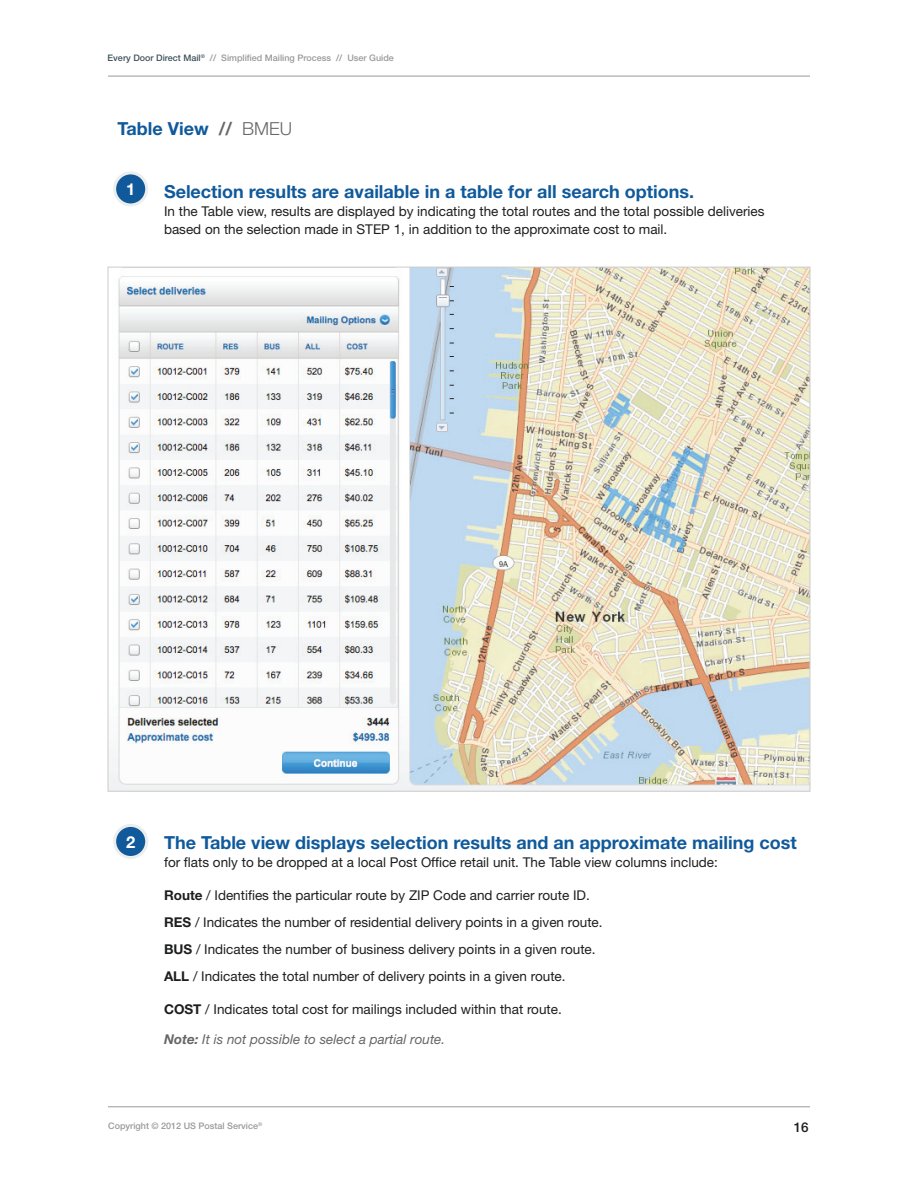
<style>
.page{position:relative;width:918px;height:1188px;background:#fff}
.page>*{position:absolute;margin:0;border:0;box-sizing:border-box;transform-origin:0 0}
.t1{font:700 18px "Helvetica Neue LT Std";color:#105a9c}
.t2{font:700 16.5px "Helvetica Neue LT Std";color:#fff}
.t3{font:13.5px/27px "Helvetica Neue LT Std";color:#1d1e1e}
.t4{font:italic 13.5px "Helvetica Neue LT Std";color:#666}
.t5{font:500 13.5px "Helvetica Neue LT Std";color:#231f20}
.t6{font:500 9px "Helvetica Neue LT Std";color:#999}
.s1{color:#40525c}
.s2{color:#666}
.s3{font-weight:300;color:#666}
.s4{font-weight:700}
</style>
<div class="page">
<hr style="left:108px;top:76px;width:702px;height:1px;background:#999">
<hr style="left:108px;top:1106px;width:702px;height:1px;background:#999">
<img style="left:110px;top:269px;width:698px;height:521px">
<div style="left:115px;top:825px;width:32px;height:32px;background:#105a9c;border-radius:50%"></div>
<div style="left:113px;top:824px;width:35px;height:35px;border:3px solid #eceded;border-radius:50%"></div>
<div style="left:115px;top:173px;width:32px;height:32px;background:#105a9c;border-radius:50%"></div>
<div style="left:113px;top:171px;width:35px;height:35px;border:3px solid #eceded;border-radius:50%"></div>
<p class="t6" style="left:108px;top:52px;width:288px"><span class="s1">Every Door Direct Mail</span><sup>®</sup> // Simplified Mailing Process // User Guide</p>
<h1 class="t1" style="left:118px;top:117px;width:176px">Table View <span class="s2">//</span> <span class="s3">BMEU</span></h1>
<p class="t2" style="left:126px;top:179px;width:11px">1</p>
<h1 class="t1" style="left:164px;top:180px;width:532px">Selection results are available in a table for all search options.</h1>
<p class="t3" style="left:164px;top:202px;width:602px;line-height:18px">In the Table view, results are displayed by indicating the total routes and the total possible deliveries based on the selection made in STEP 1, in addition to the approximate cost to mail.</p>
<p class="t2" style="left:126px;top:832px;width:11px">2</p>
<h1 class="t1" style="left:164px;top:831px;width:634px">The Table view displays selection results and an approximate mailing cost</h1>
<p class="t3" style="left:164px;top:849px;width:555px">for flats only to be dropped at a local Post Office retail unit. The Table view columns include:</p>
<p class="t3" style="left:164px;top:881px;width:440px"><span class="s4">Route</span> / Identifies the particular route by ZIP Code and carrier route ID.<br><span class="s4">RES</span> / Indicates the number of residential delivery points in a given route.<br><span class="s4">BUS</span> / Indicates the number of business delivery points in a given route.<br><span class="s4">ALL</span> / Indicates the total number of delivery points in a given route.</p>
<p class="t3" style="left:164px;top:995px;width:399px"><span class="s4">COST</span> / Indicates total cost for mailings included within that route.</p>
<p class="t4" style="left:164px;top:1031px;width:283px"><span class="s4">Note:</span> It is not possible to select a partial route.</p>
<p class="t6" style="left:108px;top:1120px;width:156px">Copyright © 2012 US Postal Service<sup>®</sup></p>
<p class="t5" style="left:794px;top:1119px;width:17px">16</p>
</div>
